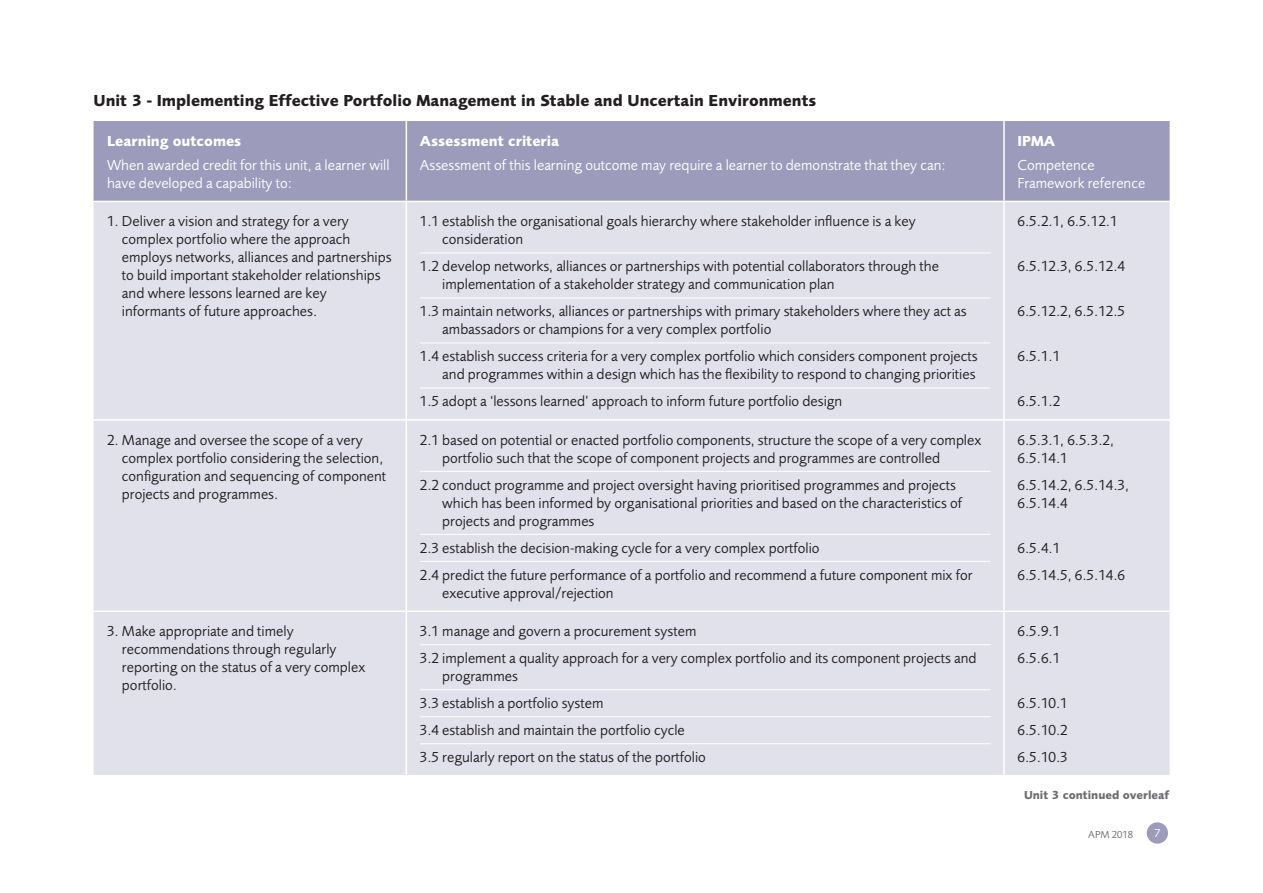
<style>
.page{position:relative;width:1263px;height:893px;background:#fff}
.page>*{position:absolute;margin:0;border:0;box-sizing:border-box;transform-origin:0 0}
.t1{font:700 16.5px "Foundry Sans";color:#231f20}
.t2{font:15px/18px "Foundry Sans";color:#231f20}
.t3{font:15px/18px "Foundry Sans";color:#fff}
.t4{font:700 15px "Foundry Sans";color:#fff}
.t5{font:700 12px "Foundry Sans";color:#6c6d70}
.t6{font:12px "Foundry Sans";color:#fff}
.t7{font:10.5px "Foundry Sans";color:#6c6d70}
</style>
<div class="page">
<div style="left:1147px;top:822px;width:21px;height:22px;background:#9d9bbb;border-radius:50%"></div>
<div style="left:94px;top:121px;width:1075px;height:80px;background:#9d9bbb"></div>
<div style="left:94px;top:202px;width:1075px;height:573px;background:#e1e1eb"></div>
<hr style="left:406px;top:202px;width:1px;height:217px;background:#fff">
<hr style="left:1003px;top:202px;width:2px;height:217px;background:#fff">
<hr style="left:406px;top:421px;width:1px;height:189px;background:#fff">
<hr style="left:1003px;top:421px;width:2px;height:189px;background:#fff">
<hr style="left:406px;top:612px;width:1px;height:163px;background:#fff">
<hr style="left:1003px;top:612px;width:2px;height:163px;background:#fff">
<hr style="left:94px;top:419px;width:312px;height:2px;background:#fff">
<hr style="left:406px;top:419px;width:598px;height:2px;background:#fff">
<hr style="left:1004px;top:419px;width:165px;height:2px;background:#fff">
<hr style="left:94px;top:610px;width:312px;height:2px;background:#fff">
<hr style="left:406px;top:610px;width:598px;height:2px;background:#fff">
<hr style="left:1004px;top:610px;width:165px;height:2px;background:#fff">
<hr style="left:406px;top:121px;width:1px;height:80px;background:#fff">
<hr style="left:1003px;top:121px;width:2px;height:80px;background:#fff">
<hr style="left:420px;top:253px;width:570px;height:1px;background:#fff">
<hr style="left:420px;top:298px;width:570px;height:1px;background:#fff">
<hr style="left:420px;top:343px;width:570px;height:1px;background:#fff">
<hr style="left:420px;top:388px;width:570px;height:1px;background:#fff">
<hr style="left:420px;top:471px;width:570px;height:1px;background:#fff">
<hr style="left:420px;top:534px;width:570px;height:1px;background:#fff">
<hr style="left:420px;top:561px;width:570px;height:1px;background:#fff">
<hr style="left:420px;top:644px;width:570px;height:1px;background:#fff">
<hr style="left:420px;top:689px;width:570px;height:1px;background:#fff">
<hr style="left:420px;top:716px;width:570px;height:1px;background:#fff">
<hr style="left:420px;top:743px;width:570px;height:1px;background:#fff">
<p class="t1" style="left:94px;top:91px;width:724px">Unit 3 - Implementing Effective Portfolio Management in Stable and Uncertain Environments</p>
<p class="t4" style="left:107px;top:132px;width:136px">Learning outcomes</p>
<p class="t3" style="left:107px;top:156px;width:284px">When awarded credit for this unit, a learner will have developed a capability to:</p>
<p class="t4" style="left:420px;top:132px;width:141px">Assessment criteria</p>
<p class="t3" style="left:420px;top:156px;width:527px">Assessment of this learning outcome may require a learner to demonstrate that they can:</p>
<p class="t2" style="left:122px;top:212px;width:271px;text-indent:-15px">1. Deliver a vision and strategy for a very complex portfolio where the approach employs networks, alliances and partnerships to build important stakeholder relationships and where lessons learned are key informants of future approaches.</p>
<p class="t2" style="left:442px;top:212px;width:475px;text-indent:-22px">1.1 establish the organisational goals hierarchy where stakeholder influence is a key consideration</p>
<p class="t2" style="left:442px;top:257px;width:498px;text-indent:-22px">1.2 develop networks, alliances or partnerships with potential collaborators through the implementation of a stakeholder strategy and communication plan</p>
<p class="t2" style="left:442px;top:302px;width:526px;text-indent:-22px">1.3 maintain networks, alliances or partnerships with primary stakeholders where they act as ambassadors or champions for a very complex portfolio</p>
<p class="t2" style="left:420px;top:347px;width:559px;text-align:right">1.4 establish success criteria for a very complex portfolio which considers component projects and programmes within a design which has the flexibility to respond to changing priorities</p>
<p class="t2" style="left:420px;top:392px;width:424px">1.5 adopt a ‘lessons learned’ approach to inform future portfolio design</p>
<p class="t2" style="left:122px;top:431px;width:266px;text-indent:-15px">2. Manage and oversee the scope of a very complex portfolio considering the selection, configuration and sequencing of component projects and programmes.</p>
<p class="t2" style="left:442px;top:431px;width:541px;text-indent:-22px">2.1 based on potential or enacted portfolio components, structure the scope of a very complex portfolio such that the scope of component projects and programmes are controlled</p>
<p class="t2" style="left:442px;top:476px;width:521px;text-indent:-22px">2.2 conduct programme and project oversight having prioritised programmes and projects which has been informed by organisational priorities and based on the characteristics of projects and programmes</p>
<p class="t2" style="left:420px;top:534px;width:554px;line-height:27px">2.3 establish the decision-making cycle for a very complex portfolio<br>2.4 predict the future performance of a portfolio and recommend a future component mix for</p>
<p class="t2" style="left:442px;top:584px;width:173px">executive approval/rejection</p>
<p class="t2" style="left:122px;top:622px;width:245px;text-indent:-15px">3. Make appropriate and timely recommendations through regularly reporting on the status of a very complex portfolio.</p>
<p class="t2" style="left:420px;top:617px;width:558px;line-height:27px">3.1 manage and govern a procurement system<br>3.2 implement a quality approach for a very complex portfolio and its component projects and</p>
<p class="t2" style="left:420px;top:662px;width:288px;line-height:27px;text-indent:22px">programmes<br>3.3 establish a portfolio system<br>3.4 establish and maintain the portfolio cycle 3.5 regularly report on the status of the portfolio</p>
<p class="t4" style="left:1017px;top:132px;width:39px">IPMA</p>
<p class="t3" style="left:1017px;top:156px;width:129px">Competence<br>Framework reference</p>
<p class="t2" style="left:1017px;top:212px;width:102px">6.5.2.1, 6.5.12.1</p>
<p class="t2" style="left:1017px;top:257px;width:109px">6.5.12.3, 6.5.12.4</p>
<p class="t2" style="left:1017px;top:302px;width:109px">6.5.12.2, 6.5.12.5</p>
<p class="t2" style="left:1017px;top:347px;width:44px">6.5.1.1</p>
<p class="t2" style="left:1017px;top:392px;width:44px">6.5.1.2</p>
<p class="t2" style="left:1017px;top:431px;width:98px">6.5.3.1, 6.5.3.2,<br>6.5.14.1</p>
<p class="t2" style="left:1017px;top:476px;width:113px">6.5.14.2, 6.5.14.3,<br>6.5.14.4</p>
<p class="t2" style="left:1017px;top:534px;width:109px;line-height:27px">6.5.4.1<br>6.5.14.5, 6.5.14.6</p>
<p class="t2" style="left:1017px;top:617px;width:44px;line-height:27px">6.5.9.1<br>6.5.6.1</p>
<p class="t2" style="left:1017px;top:689px;width:52px;line-height:27px;text-align:justify">6.5.10.1<br>6.5.10.2<br>6.5.10.3</p>
<p class="t5" style="left:1024px;top:788px;width:147px">Unit 3 continued overleaf</p>
<p class="t7" style="left:1088px;top:828px;width:46px">APM 2018</p>
<p class="t6" style="left:1154px;top:826px;width:8px">7</p>
</div>
